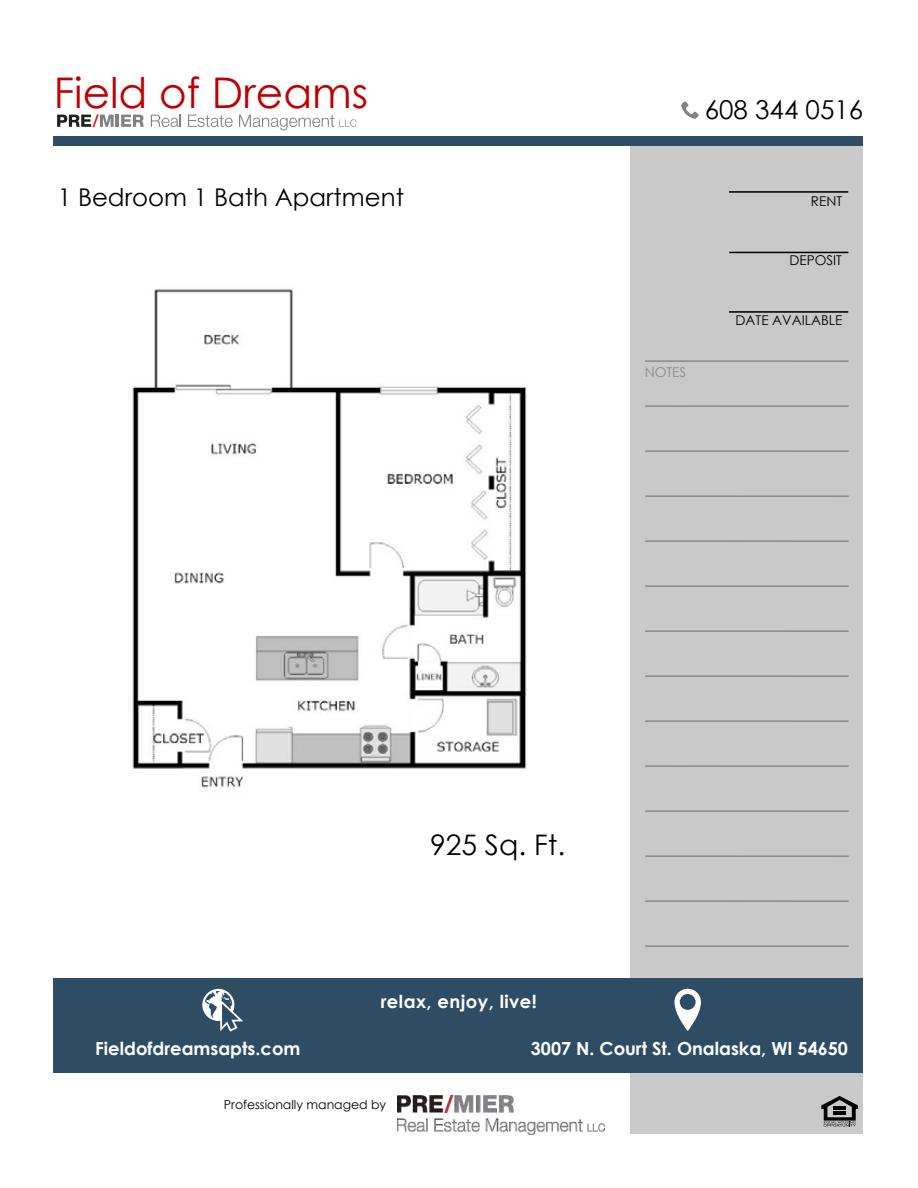
<style>
.page{position:relative;width:918px;height:1188px;background:#fff}
.page>*{position:absolute;margin:0;border:0;box-sizing:border-box;transform-origin:0 0}
.t1{font:42.3px "Century Gothic";color:#c00000}
.t2{font:28.35px "Century Gothic";color:#000}
.t3{font:25.95px "Century Gothic";color:#000}
.t4{font:24.45px "Century Gothic";color:#000}
.t5{font:700 18px "Century Gothic";color:#fff}
.t6{font:700 18px "Century Gothic";letter-spacing:.025em;color:#fff}
.t7{font:13.5px "Century Gothic";color:#000}
.t8{font:13.5px "Century Gothic";color:#898989}
.t9{font:12.45px "Century Gothic";color:#000}
</style>
<div class="page">
<div style="left:631px;top:144px;width:232px;height:990px;background:#c9c9c9"></div>
<div style="left:53px;top:978px;width:810px;height:94px;background:#2e4d64"></div>
<img style="left:398px;top:1096px;width:207px;height:39px">
<svg style="left:202px;top:989px;width:41px;height:43px"></svg>
<svg style="left:674px;top:989px;width:27px;height:42px"></svg>
<svg style="left:821px;top:1096px;width:37px;height:31px"></svg>
<hr style="left:645px;top:360px;width:204px;height:2px;background:#898989">
<hr style="left:645px;top:405px;width:204px;height:2px;background:#898989">
<hr style="left:645px;top:450px;width:204px;height:2px;background:#898989">
<hr style="left:645px;top:495px;width:204px;height:2px;background:#898989">
<hr style="left:645px;top:540px;width:204px;height:2px;background:#898989">
<hr style="left:645px;top:585px;width:204px;height:2px;background:#898989">
<hr style="left:645px;top:630px;width:204px;height:2px;background:#898989">
<hr style="left:645px;top:675px;width:204px;height:2px;background:#898989">
<hr style="left:645px;top:720px;width:204px;height:2px;background:#898989">
<hr style="left:645px;top:765px;width:204px;height:2px;background:#898989">
<hr style="left:645px;top:810px;width:204px;height:2px;background:#898989">
<hr style="left:645px;top:855px;width:204px;height:2px;background:#898989">
<hr style="left:645px;top:900px;width:204px;height:2px;background:#898989">
<hr style="left:645px;top:945px;width:204px;height:2px;background:#898989">
<hr style="left:729px;top:311px;width:119px;height:2px;background:#000">
<hr style="left:729px;top:252px;width:119px;height:1px;background:#000">
<hr style="left:729px;top:191px;width:119px;height:2px;background:#000">
<div style="left:53px;top:136px;width:810px;height:10px;background:#2e4d64"></div>
<svg style="left:681px;top:101px;width:18px;height:18px"></svg>
<img style="left:132px;top:288px;width:395px;height:500px">
<svg style="left:57px;top:114px;width:87px;height:13px"></svg>
<svg style="left:151px;top:115px;width:30px;height:12px"></svg>
<svg style="left:188px;top:115px;width:45px;height:12px"></svg>
<svg style="left:239px;top:115px;width:118px;height:15px"></svg>
<h1 class="t1" style="left:54px;top:63px;width:316px">Field of Dreams</h1>
<h3 class="t4" style="left:58px;top:181px;width:348px">1 Bedroom 1 Bath Apartment</h3>
<h3 class="t3" style="left:705px;top:91px;width:160px">608 344 0516</h3>
<p class="t8" style="left:645px;top:363px;width:43px">NOTES</p>
<p class="t7" style="left:811px;top:192px;width:33px">RENT</p>
<p class="t7" style="left:790px;top:251px;width:54px">DEPOSIT</p>
<p class="t7" style="left:736px;top:311px;width:108px">DATE AVAILABLE</p>
<h2 class="t2" style="left:430px;top:825px;width:137px">925 Sq. Ft.</h2>
<p class="t6" style="left:381px;top:988px;width:158px">relax, enjoy, live!</p>
<p class="t5" style="left:95px;top:1035px;width:207px">Fieldofdreamsapts.com</p>
<p class="t5" style="left:531px;top:1035px;width:319px">3007 N. Court St. Onalaska, WI 54650</p>
<p class="t9" style="left:224px;top:1096px;width:164px">Professionally managed by</p>
</div>
